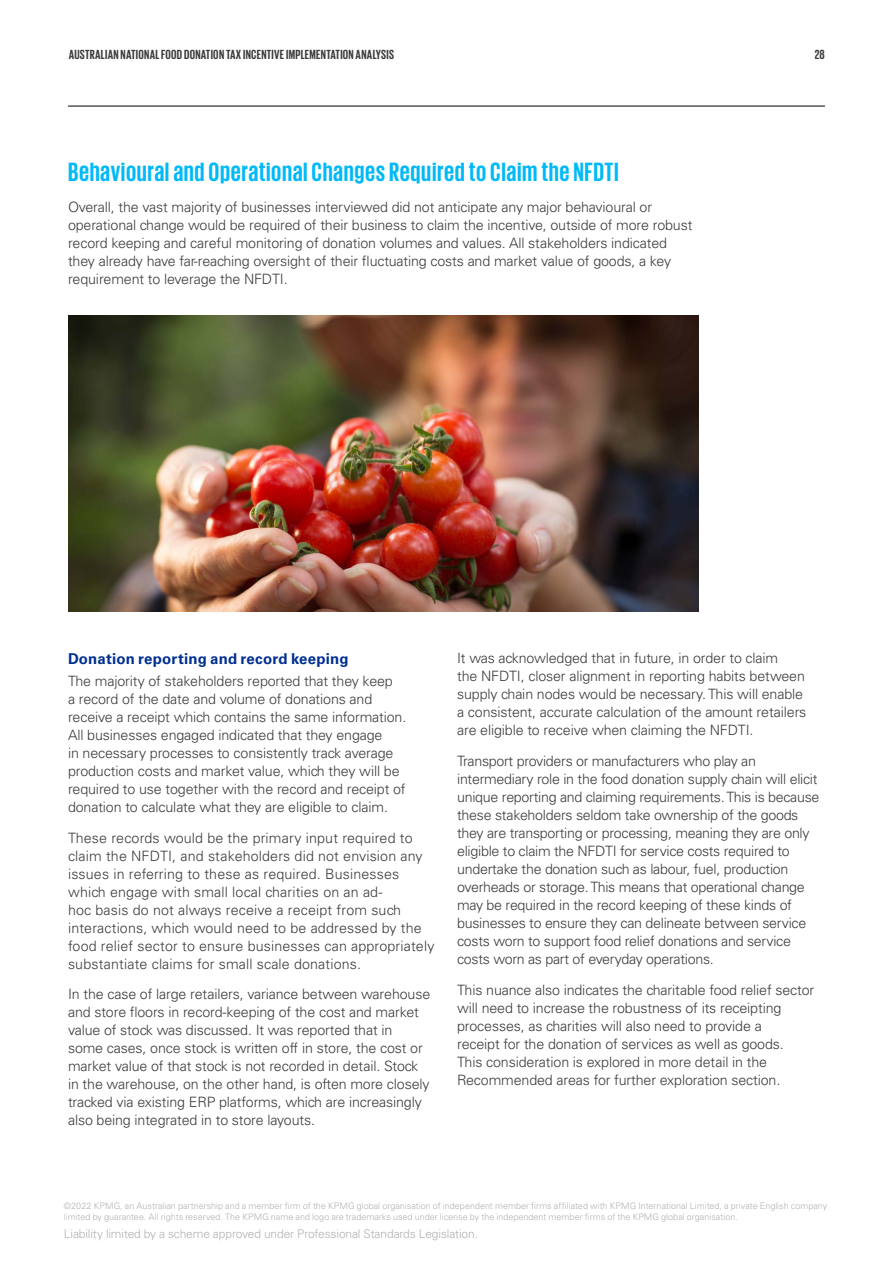
<style>
.page{position:relative;width:893px;height:1263px;background:#fff}
.page>*{position:absolute;margin:0;border:0;box-sizing:border-box;transform-origin:0 0}
.t1{font:700 27px "KPMG";letter-spacing:.025em;color:#00b9f7}
.t2{font:700 15px "Univers LT Std";letter-spacing:.01em;color:#002f91}
.t3{font:300 14.25px/18px "Univers LT Std";letter-spacing:-.01em;color:#3c3c3b}
.t4{font:300 14.25px/18px "Univers LT Std";letter-spacing:.01em;color:#3c3c3b}
.t5{font:700 13.5px "KPMG";letter-spacing:.02em;color:#3c3c3b}
.t6{font:300 12px "Univers LT Std";letter-spacing:-.01em;color:#b3b2b2}
.t7{font:300 9px/10.8px "Univers LT Std";color:#b3b2b2}
</style>
<div class="page">
<img style="left:69px;top:316px;width:629px;height:295px">
<hr style="left:68px;top:106px;width:757px;height:1px;background:#000">
<p class="t5" style="left:69px;top:48px;width:327px">AUSTRALIAN NATIONAL FOOD DONATION TAX INCENTIVE IMPLEMENTATION ANALYSIS</p>
<p class="t5" style="left:815px;top:48px;width:12px">28</p>
<h1 class="t1" style="left:68px;top:158px;width:552px">Behavioural and Operational Changes Required to Claim the NFDTI</h1>
<p class="t3" style="left:68px;top:197px;width:626px">Overall, the vast majority of businesses interviewed did not anticipate any major behavioural or operational change would be required of their business to claim the incentive, outside of more robust record keeping and careful monitoring of donation volumes and values. All stakeholders indicated they already have far-reaching oversight of their fluctuating costs and market value of goods, a key requirement to leverage the NFDTI.</p>
<p class="t2" style="left:68px;top:649px;width:282px">Donation reporting and record keeping</p>
<p class="t3" style="left:68px;top:672px;width:340px">The majority of stakeholders reported that they keep<br>a record of the date and volume of donations and receive a receipt which contains the same information.<br>All businesses engaged indicated that they engage<br>in necessary processes to consistently track average production costs and market value, which they will be required to use together with the record and receipt of donation to calculate what they are eligible to claim.</p>
<p class="t4" style="left:68px;top:828px;width:368px">These records would be the primary input required to claim the NFDTI, and stakeholders did not envision any issues in referring to these as required. Businesses which engage with small local charities on an ad-<br>hoc basis do not always receive a receipt from such interactions, which would need to be addressed by the food relief sector to ensure businesses can appropriately substantiate claims for small scale donations.</p>
<p class="t3" style="left:68px;top:985px;width:364px">In the case of large retailers, variance between warehouse and store floors in record-keeping of the cost and market value of stock was discussed. It was reported that in some cases, once stock is written off in store, the cost or market value of that stock is not recorded in detail. Stock in the warehouse, on the other hand, is often more closely tracked via existing ERP platforms, which are increasingly also being integrated in to store layouts.</p>
<p class="t3" style="left:457px;top:649px;width:351px">It was acknowledged that in future, in order to claim<br>the NFDTI, closer alignment in reporting habits between supply chain nodes would be necessary. This will enable a consistent, accurate calculation of the amount retailers are eligible to receive when claiming the NFDTI.</p>
<p class="t3" style="left:457px;top:752px;width:364px">Transport providers or manufacturers who play an intermediary role in the food donation supply chain will elicit unique reporting and claiming requirements. This is because these stakeholders seldom take ownership of the goods they are transporting or processing, meaning they are only eligible to claim the NFDTI for service costs required to undertake the donation such as labour, fuel, production overheads or storage. This means that operational change may be required in the record keeping of these kinds of businesses to ensure they can delineate between service costs worn to support food relief donations and service costs worn as part of everyday operations.</p>
<p class="t3" style="left:457px;top:980px;width:359px">This nuance also indicates the charitable food relief sector will need to increase the robustness of its receipting processes, as charities will also need to provide a<br>receipt for the donation of services as well as goods.<br>This consideration is explored in more detail in the Recommended areas for further exploration section.</p>
<p class="t7" style="left:64px;top:1200px;width:765px">©2022 KPMG, an Australian partnership and a member firm of the KPMG global organisation of independent member firms affiliated with KPMG International Limited, a private English company limited by guarantee. All rights reserved. The KPMG name and logo are trademarks used under license by the independent member firms of the KPMG global organisation.</p>
<p class="t6" style="left:64px;top:1227px;width:416px">Liability limited by a scheme approved under Professional Standards Legislation.</p>
</div>
